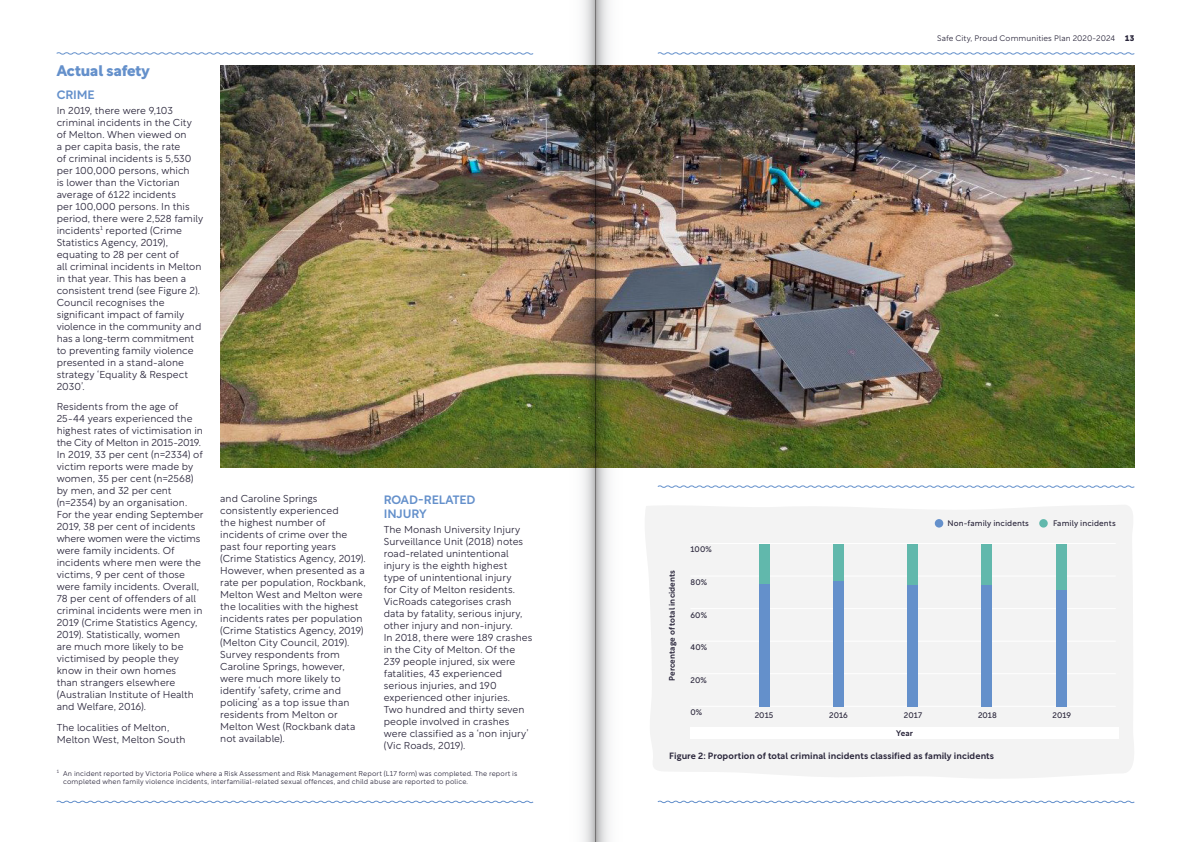
<style>
.page{position:relative;width:1191px;height:842px;background:#fff}
.page>*{position:absolute;margin:0;border:0;box-sizing:border-box;transform-origin:0 0}
.t1{font:800 15px "Rotunda";color:#6490cb}
.t2{font:500 12px/14.4px "Rotunda";letter-spacing:-.005em;color:#6490cb}
.t3{font:300 10px/12px "Rotunda";color:#29253a}
.t4{font:500 9px "Rotunda";letter-spacing:.01em;color:#29253a}
.t5{font:8px "Rotunda";letter-spacing:.01em;color:#29253a}
.t6{font:300 8px "Rotunda";letter-spacing:.01em;color:#29253a}
.t7{font:500 8px "Rotunda";letter-spacing:.01em;color:#29253a}
.t8{font:800 8px "Rotunda";color:#29253a}
.t9{font:300 7px/8.4px "Rotunda";letter-spacing:.02em;color:#29253a}
</style>
<div class="page">
<div style="left:645px;top:505px;width:489px;height:273px;background:#f3f3f3"></div>
<div style="left:690px;top:727px;width:428px;height:12px;background:#fff"></div>
<div style="left:934px;top:519px;width:9px;height:9px;background:#6490cb;border-radius:50%"></div>
<div style="left:1039px;top:519px;width:8px;height:9px;background:#61b8ac;border-radius:50%"></div>
<hr style="left:690px;top:706px;width:425px;height:1px;background:#fff">
<hr style="left:690px;top:673px;width:425px;height:1px;background:#fff">
<hr style="left:690px;top:641px;width:425px;height:1px;background:#fff">
<hr style="left:690px;top:608px;width:425px;height:1px;background:#fff">
<hr style="left:690px;top:575px;width:425px;height:1px;background:#fff">
<hr style="left:690px;top:543px;width:425px;height:1px;background:#fff">
<div style="left:758px;top:544px;width:11px;height:122px;background:#61b8ac"></div>
<div style="left:758px;top:584px;width:11px;height:122px;background:#6490cb"></div>
<div style="left:833px;top:544px;width:11px;height:122px;background:#61b8ac"></div>
<div style="left:833px;top:581px;width:11px;height:125px;background:#6490cb"></div>
<div style="left:907px;top:544px;width:11px;height:122px;background:#61b8ac"></div>
<div style="left:907px;top:585px;width:11px;height:121px;background:#6490cb"></div>
<div style="left:981px;top:544px;width:11px;height:122px;background:#61b8ac"></div>
<div style="left:981px;top:585px;width:11px;height:121px;background:#6490cb"></div>
<div style="left:1056px;top:544px;width:11px;height:122px;background:#61b8ac"></div>
<div style="left:1056px;top:589px;width:11px;height:117px;background:#6490cb"></div>
<svg style="left:56px;top:52px;width:478px;height:3px"></svg>
<svg style="left:56px;top:800px;width:478px;height:4px"></svg>
<svg style="left:657px;top:52px;width:478px;height:3px"></svg>
<svg style="left:657px;top:800px;width:478px;height:4px"></svg>
<svg style="left:657px;top:485px;width:478px;height:3px"></svg>
<img style="left:220px;top:65px;width:914px;height:402px">
<img style="left:595px;top:0;width:36px;height:842px">
<img style="left:559px;top:0;width:36px;height:842px">
<h1 class="t1" style="left:57px;top:58px;width:95px">Actual safety</h1>
<p class="t2" style="left:57px;top:86px;width:39px">CRIME</p>
<p class="t3" style="left:57px;top:103px;width:148px">In 2019, there were 9,103 criminal incidents in the City of Melton. When viewed on<br>a per capita basis, the rate<br>of criminal incidents is 5,530 per 100,000 persons, which<br>is lower than the Victorian average of 6122 incidents<br>per 100,000 persons. In this period, there were 2,528 family incidents<sup>1</sup> reported (Crime<br>Statistics Agency, 2019), equating to 28 per cent of<br>all criminal incidents in Melton in that year. This has been a consistent trend (see Figure 2).<br>Council recognises the significant impact of family violence in the community and has a long-term commitment to preventing family violence presented in a stand-alone strategy ‘Equality &amp; Respect<br>2030’.</p>
<p class="t3" style="left:57px;top:400px;width:148px">Residents from the age of<br>25-44 years experienced the highest rates of victimisation in the City of Melton in 2015-2019.<br>In 2019, 33 per cent (n=2334) of victim reports were made by women, 35 per cent (n=2568) by men, and 32 per cent (n=2354) by an organisation.<br>For the year ending September<br>2019, 38 per cent of incidents where women were the victims were family incidents. Of incidents where men were the victims, 9 per cent of those were family incidents. Overall,<br>78 per cent of offenders of all criminal incidents were men in<br>2019 (Crime Statistics Agency,<br>2019). Statistically, women<br>are much more likely to be victimised by people they know in their own homes<br>than strangers elsewhere (Australian Institute of Health and Welfare, 2016).</p>
<p class="t3" style="left:57px;top:720px;width:130px">The localities of Melton,<br>Melton West, Melton South</p>
<p class="t3" style="left:220px;top:492px;width:147px">and Caroline Springs consistently experienced<br>the highest number of incidents of crime over the past four reporting years (Crime Statistics Agency, 2019).<br>However, when presented as a rate per population, Rockbank,<br>Melton West and Melton were the localities with the highest incidents rates per population (Crime Statistics Agency, 2019) (Melton City Council, 2019).<br>Survey respondents from<br>Caroline Springs, however, were much more likely to identify ‘safety, crime and policing’ as a top issue than residents from Melton or<br>Melton West (Rockbank data not available).</p>
<p class="t2" style="left:384px;top:491px;width:93px">ROAD-RELATED<br>INJURY</p>
<p class="t3" style="left:384px;top:523px;width:150px">The Monash University Injury<br>Surveillance Unit (2018) notes road-related unintentional injury is the eighth highest<br>type of unintentional injury<br>for City of Melton residents.<br>VicRoads categorises crash data by fatality, serious injury, other injury and non-injury.<br>In 2018, there were 189 crashes in the City of Melton. Of the<br>239 people injured, six were fatalities, 43 experienced serious injuries, and 190 experienced other injuries.<br>Two hundred and thirty seven people involved in crashes were classified as a ‘non injury’ (Vic Roads, 2019).</p>
<p class="t9" style="left:63px;top:768px;width:456px;text-indent:-6px"><sup>1</sup> An incident reported by Victoria Police where a Risk Assessment and Risk Management Report (L17 form) was completed. The report is completed when family violence incidents, interfamilial-related sexual offences, and child abuse are reported to police.</p>
<p class="t6" style="left:937px;top:32px;width:179px">Safe City, Proud Communities Plan 2020-2024</p>
<p class="t8" style="left:1125px;top:32px;width:10px">13</p>
<p class="t7" style="left:665px;top:681px;width:112px;rotate:-90deg">Percentage of total incidents</p>
<p class="t5" style="left:690px;top:543px;width:23px">100%</p>
<p class="t5" style="left:690px;top:576px;width:18px">80%</p>
<p class="t5" style="left:690px;top:608px;width:18px">60%</p>
<p class="t5" style="left:690px;top:641px;width:18px">40%</p>
<p class="t5" style="left:690px;top:673px;width:18px">20%</p>
<p class="t5" style="left:690px;top:706px;width:13px">0%</p>
<p class="t5" style="left:947px;top:517px;width:83px">Non-family incidents</p>
<p class="t5" style="left:1053px;top:517px;width:64px">Family incidents</p>
<p class="t5" style="left:755px;top:708px;width:20px">2015</p>
<p class="t5" style="left:829px;top:708px;width:20px">2016</p>
<p class="t5" style="left:904px;top:708px;width:20px">2017</p>
<p class="t5" style="left:978px;top:708px;width:20px">2018</p>
<p class="t5" style="left:1052px;top:708px;width:20px">2019</p>
<p class="t7" style="left:896px;top:727px;width:18px">Year</p>
<p class="t4" style="left:669px;top:748px;width:326px">Figure 2: Proportion of total criminal incidents classified as family incidents</p>
</div>
